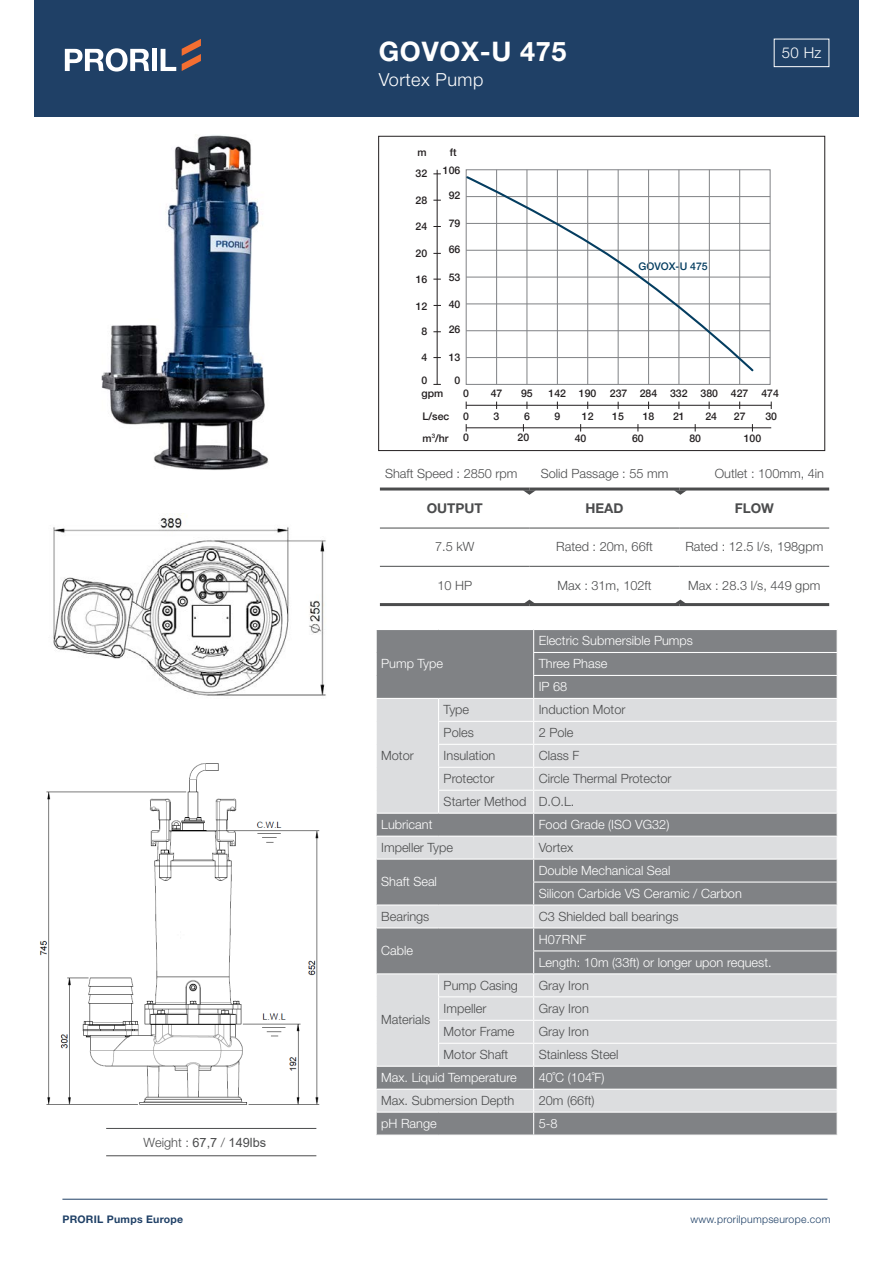
<style>
.page{position:relative;width:893px;height:1263px;background:#fff}
.page>*{position:absolute;margin:0;border:0;box-sizing:border-box;transform-origin:0 0}
.t1{font:700 27px "Helvetica Neue LT Std";letter-spacing:.025em;color:#fff}
.t2{font:300 18px "Helvetica Neue LT Std";letter-spacing:.025em;color:#fff}
.t3{font:300 15px "Helvetica Neue LT Std";color:#fff}
.t4{font:700 13.5px "Helvetica Neue LT Std";color:#4b4c4d}
.t5{font:300 12.75px/23px "Helvetica Neue LT Std";color:#4b4c4d}
.t6{font:300 12.75px/23px "Helvetica Neue LT Std";color:#fff}
.t7{font:12.75px "Arial";color:#4b4c4d}
.t8{font:500 10.5px/21.8px "Helvetica Neue";color:#231f20}
.t9{font:300 10.5px "Helvetica Neue LT Std";letter-spacing:.025em;color:#1f4066}
.t10{font:700 10.5px "Helvetica Neue LT Std";letter-spacing:.025em;color:#1f4066}
.t11{font:500 10.5px "Helvetica Neue";color:#043d60}
.s1{font-family:"Helvetica Neue LT Std";font-weight:300}
</style>
<div class="page">
<div style="left:34px;top:0;width:825px;height:117px;background:#1f4066"></div>
<svg style="left:65px;top:48px;width:84px;height:24px"></svg>
<div style="left:152px;top:49px;width:5px;height:22px;background:#fff"></div>
<svg style="left:161px;top:49px;width:15px;height:22px"></svg>
<svg style="left:182px;top:39px;width:19px;height:32px"></svg>
<svg style="left:376px;top:629px;width:462px;height:505px;background:#b5b7b9"></svg>
<div style="left:774px;top:39px;width:55px;height:28px;border:1px solid #fff"></div>
<hr style="left:106px;top:1128px;width:210px;height:1px;background:#4b4c4d">
<hr style="left:106px;top:1155px;width:210px;height:1px;background:#4b4c4d">
<hr style="left:380px;top:487px;width:150px;height:3px;background:#4b4c4d">
<hr style="left:530px;top:487px;width:149px;height:3px;background:#4b4c4d">
<hr style="left:679px;top:487px;width:150px;height:3px;background:#4b4c4d">
<hr style="left:380px;top:603px;width:150px;height:3px;background:#4b4c4d">
<hr style="left:530px;top:603px;width:149px;height:3px;background:#4b4c4d">
<hr style="left:679px;top:603px;width:150px;height:3px;background:#4b4c4d">
<hr style="left:380px;top:528px;width:150px;height:1px;background:#4b4c4d">
<hr style="left:530px;top:528px;width:149px;height:1px;background:#4b4c4d">
<hr style="left:679px;top:528px;width:150px;height:1px;background:#4b4c4d">
<hr style="left:380px;top:566px;width:150px;height:1px;background:#4b4c4d">
<hr style="left:530px;top:566px;width:149px;height:1px;background:#4b4c4d">
<hr style="left:679px;top:566px;width:150px;height:1px;background:#4b4c4d">
<svg style="left:674px;top:490px;width:13px;height:5px"></svg>
<svg style="left:675px;top:600px;width:12px;height:4px"></svg>
<svg style="left:523px;top:490px;width:13px;height:5px"></svg>
<svg style="left:525px;top:600px;width:11px;height:4px"></svg>
<hr style="left:437px;top:170px;width:1px;height:214px;background:#231f20">
<hr style="left:466px;top:405px;width:305px;height:1px;background:#231f20">
<hr style="left:466px;top:428px;width:305px;height:1px;background:#231f20">
<hr style="left:466px;top:357px;width:304px;height:1px;background:#808285">
<hr style="left:466px;top:330px;width:304px;height:1px;background:#808285">
<hr style="left:466px;top:304px;width:304px;height:1px;background:#808285">
<hr style="left:466px;top:277px;width:304px;height:1px;background:#808285">
<hr style="left:466px;top:250px;width:304px;height:1px;background:#808285">
<hr style="left:466px;top:223px;width:304px;height:1px;background:#808285">
<hr style="left:466px;top:196px;width:304px;height:1px;background:#808285">
<hr style="left:739px;top:170px;width:1px;height:214px;background:#808285">
<hr style="left:709px;top:170px;width:1px;height:214px;background:#808285">
<hr style="left:679px;top:170px;width:1px;height:214px;background:#808285">
<hr style="left:648px;top:170px;width:1px;height:214px;background:#808285">
<hr style="left:618px;top:170px;width:1px;height:214px;background:#808285">
<hr style="left:587px;top:170px;width:1px;height:214px;background:#808285">
<hr style="left:557px;top:170px;width:1px;height:214px;background:#808285">
<hr style="left:527px;top:170px;width:1px;height:214px;background:#808285">
<hr style="left:496px;top:170px;width:1px;height:214px;background:#808285">
<svg style="left:465px;top:175px;width:289px;height:197px"></svg>
<div style="left:378px;top:136px;width:447px;height:315px;border:1px solid #231f20"></div>
<hr style="left:62px;top:1199px;width:765px;height:1px;background:#1f4066">
<img style="left:53px;top:516px;width:273px;height:180px">
<img style="left:39px;top:763px;width:281px;height:342px">
<img style="left:101px;top:135px;width:168px;height:335px">
<h1 class="t1" style="left:379px;top:35px;width:189px">GOVOX-U 475</h1>
<h2 class="t2" style="left:379px;top:69px;width:106px">Vortex Pump</h2>
<p class="t8" style="left:417px;top:140px;width:11px">m</p>
<p class="t8" style="left:450px;top:140px;width:8px">ft</p>
<p class="t8" style="left:416px;top:162px;width:13px">32</p>
<p class="t8" style="left:443px;top:158px;width:19px">106</p>
<p class="t8" style="left:416px;top:188px;width:13px">28</p>
<p class="t8" style="left:449px;top:184px;width:13px">92</p>
<p class="t8" style="left:416px;top:214px;width:13px">24</p>
<p class="t8" style="left:449px;top:211px;width:13px">79</p>
<p class="t3" style="left:782px;top:43px;width:41px">50 Hz</p>
<p class="t8" style="left:449px;top:238px;width:13px">66</p>
<p class="t8" style="left:449px;top:265px;width:13px">53</p>
<p class="t8" style="left:449px;top:292px;width:13px">40</p>
<p class="t8" style="left:449px;top:318px;width:13px">26</p>
<p class="t8" style="left:449px;top:346px;width:13px">13</p>
<p class="t8" style="left:455px;top:369px;width:7px">0</p>
<p class="t8" style="left:416px;top:242px;width:13px">20</p>
<p class="t8" style="left:416px;top:268px;width:13px">16</p>
<p class="t8" style="left:416px;top:295px;width:13px">12</p>
<p class="t8" style="left:421px;top:320px;width:7px">8</p>
<p class="t11" style="left:638px;top:258px;width:71px">GOVOX-U 475</p>
<p class="t8" style="left:421px;top:346px;width:7px">4</p>
<p class="t8" style="left:421px;top:381px;width:23px">gpm</p>
<p class="t8" style="left:423px;top:404px;width:28px">L/sec m<sup>3</sup>/hr</p>
<p class="t8" style="left:421px;top:369px;width:7px">0</p>
<p class="t8" style="left:463px;top:381px;width:7px">0</p>
<p class="t8" style="left:491px;top:381px;width:13px">47</p>
<p class="t8" style="left:521px;top:381px;width:13px">95</p>
<p class="t8" style="left:549px;top:381px;width:49px">142 190</p>
<p class="t8" style="left:610px;top:381px;width:170px">237 284 332 380 427 474</p>
<p class="t8" style="left:463px;top:404px;width:7px">0</p>
<p class="t8" style="left:494px;top:404px;width:7px">3</p>
<p class="t8" style="left:524px;top:404px;width:7px">6</p>
<p class="t8" style="left:554px;top:404px;width:7px">9</p>
<p class="t8" style="left:582px;top:404px;width:13px">12</p>
<p class="t8" style="left:612px;top:404px;width:13px">15</p>
<p class="t8" style="left:643px;top:404px;width:13px">18</p>
<p class="t8" style="left:673px;top:404px;width:13px">21</p>
<p class="t8" style="left:705px;top:404px;width:13px">24</p>
<p class="t8" style="left:734px;top:404px;width:13px">27</p>
<p class="t8" style="left:765px;top:404px;width:13px">30</p>
<p class="t8" style="left:463px;top:426px;width:7px">0</p>
<p class="t8" style="left:518px;top:426px;width:13px">20</p>
<p class="t8" style="left:575px;top:426px;width:13px">40</p>
<p class="t8" style="left:632px;top:426px;width:13px">60</p>
<p class="t8" style="left:689px;top:426px;width:13px">80</p>
<p class="t8" style="left:744px;top:426px;width:19px">100</p>
<p class="t5" style="left:385px;top:462px;width:134px">Shaft Speed : 2850 rpm</p>
<p class="t5" style="left:541px;top:462px;width:129px">Solid Passage : 55 mm</p>
<p class="t5" style="left:715px;top:462px;width:111px">Outlet : 100mm, 4in</p>
<p class="t4" style="left:427px;top:500px;width:58px">OUTPUT</p>
<p class="t4" style="left:586px;top:500px;width:40px">HEAD</p>
<p class="t4" style="left:735px;top:500px;width:41px">FLOW</p>
<p class="t5" style="left:435px;top:535px;width:41px">7.5 kW</p>
<p class="t5" style="left:556px;top:535px;width:98px">Rated : 20m, 66ft</p>
<p class="t5" style="left:685px;top:535px;width:139px">Rated : 12.5 l/s, 198gpm</p>
<p class="t5" style="left:437px;top:573px;width:36px">10 HP</p>
<p class="t5" style="left:557px;top:573px;width:96px">Max : 31m, 102ft</p>
<p class="t5" style="left:688px;top:573px;width:134px">Max : 28.3 l/s, 449 gpm</p>
<p class="t6" style="left:381px;top:652px;width:63px">Pump Type</p>
<p class="t6" style="left:539px;top:629px;width:156px">Electric Submersible Pumps<br>Three Phase<br>IP 68</p>
<p class="t5" style="left:381px;top:744px;width:34px">Motor</p>
<p class="t5" style="left:444px;top:698px;width:27px">Type</p>
<p class="t5" style="left:539px;top:698px;width:88px">Induction Motor</p>
<p class="t5" style="left:444px;top:721px;width:32px">Poles</p>
<p class="t5" style="left:539px;top:721px;width:36px">2 Pole</p>
<p class="t5" style="left:444px;top:744px;width:53px">Insulation</p>
<p class="t5" style="left:539px;top:744px;width:42px">Class F</p>
<p class="t5" style="left:444px;top:767px;width:52px">Protector</p>
<p class="t5" style="left:444px;top:767px;width:229px;text-indent:95px">Circle Thermal Protector<br>Starter Method D.O.L.</p>
<p class="t6" style="left:381px;top:812px;width:53px">Lubricant</p>
<p class="t6" style="left:539px;top:812px;width:132px">Food Grade (ISO VG32)</p>
<p class="t5" style="left:381px;top:835px;width:73px">Impeller Type</p>
<p class="t5" style="left:539px;top:835px;width:36px">Vortex</p>
<p class="t6" style="left:381px;top:870px;width:57px">Shaft Seal</p>
<p class="t6" style="left:539px;top:858px;width:205px">Double Mechanical Seal<br>Silicon Carbide VS Ceramic / Carbon</p>
<p class="t5" style="left:381px;top:904px;width:50px">Bearings</p>
<p class="t5" style="left:539px;top:904px;width:141px">C3 Shielded ball bearings</p>
<p class="t6" style="left:381px;top:939px;width:33px">Cable</p>
<p class="t6" style="left:539px;top:927px;width:234px">H07RNF<br>Length: 10m (33ft) or longer upon request.</p>
<p class="t7" style="left:144px;top:1133px;width:124px"><span class="s1">Weight :</span> 67,7 <span class="s1">/</span> 149lbs</p>
<p class="t5" style="left:444px;top:973px;width:76px">Pump Casing</p>
<p class="t5" style="left:539px;top:973px;width:52px">Gray Iron</p>
<p class="t5" style="left:444px;top:996px;width:44px">Impeller</p>
<p class="t5" style="left:539px;top:996px;width:52px">Gray Iron</p>
<p class="t5" style="left:444px;top:1020px;width:72px">Motor Frame</p>
<p class="t5" style="left:539px;top:1020px;width:52px">Gray Iron</p>
<p class="t5" style="left:444px;top:1043px;width:66px">Motor Shaft</p>
<p class="t5" style="left:539px;top:1043px;width:81px">Stainless Steel</p>
<p class="t6" style="left:381px;top:1065px;width:137px">Max. Liquid Temperature</p>
<p class="t6" style="left:539px;top:1065px;width:67px">40˚C (104˚F)</p>
<p class="t5" style="left:381px;top:1088px;width:135px">Max. Submersion Depth</p>
<p class="t5" style="left:539px;top:1088px;width:57px">20m (66ft)</p>
<p class="t6" style="left:381px;top:1111px;width:57px">pH Range</p>
<p class="t6" style="left:539px;top:1111px;width:20px">5-8</p>
<p class="t5" style="left:381px;top:1008px;width:51px">Materials</p>
<p class="t10" style="left:62px;top:1213px;width:122px">PRORIL Pumps Europe</p>
<p class="t9" style="left:690px;top:1213px;width:142px">www.prorilpumpseurope.com</p>
</div>
